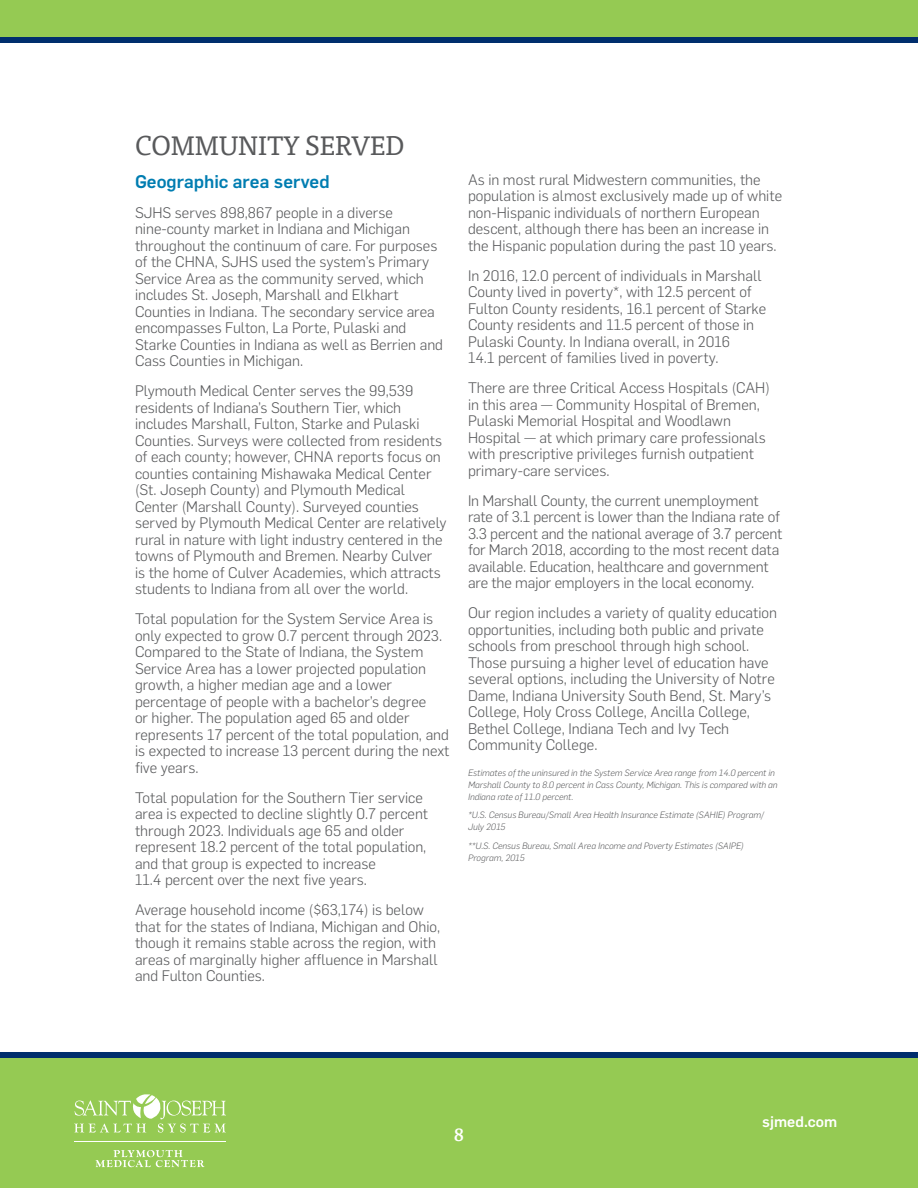
<style>
.page{position:relative;width:918px;height:1188px;background:#fff}
.page>*{position:absolute;margin:0;border:0;box-sizing:border-box;transform-origin:0 0}
.t1{font:27px "Tisa Offc";color:#58595b}
.t2{font:500 18px "Flama";color:#007db1}
.t3{font:500 18px "Tisa Offc";color:#fff}
.t4{font:300 15px/16.5px "Flama";color:#58595b}
.t5{font:500 15px "Flama";color:#fff}
.t6{font:italic 300 9px/12px "Flama";color:#58595b}
</style>
<div class="page">
<div style="left:0;top:1055px;width:918px;height:133px;background:#95ca53"></div>
<hr style="left:75px;top:1141px;width:151px;height:1px;background:#fff">
<svg style="left:74px;top:1094px;width:152px;height:39px"></svg>
<svg style="left:95px;top:1150px;width:109px;height:17px"></svg>
<div style="left:0;top:0;width:918px;height:37px;background:#95ca53"></div>
<div style="left:0;top:37px;width:918px;height:6px;background:#002e6d"></div>
<div style="left:0;top:1052px;width:918px;height:6px;background:#002e6d"></div>
<h1 class="t1" style="left:135px;top:130px;width:271px">COMMUNITY SERVED</h1>
<p class="t2" style="left:135px;top:168px;width:196px">Geographic area served</p>
<p class="t4" style="left:135px;top:203px;width:310px">SJHS serves 898,867 people in a diverse nine-county market in Indiana and Michigan throughout the continuum of care. For purposes of the CHNA, SJHS used the system’s Primary Service Area as the community served, which includes St. Joseph, Marshall and Elkhart Counties in Indiana. The secondary service area encompasses Fulton, La Porte, Pulaski and Starke Counties in Indiana as well as Berrien and Cass Counties in Michigan.</p>
<p class="t4" style="left:135px;top:382px;width:313px">Plymouth Medical Center serves the 99,539 residents of Indiana’s Southern Tier, which includes Marshall, Fulton, Starke and Pulaski Counties. Surveys were collected from residents of each county; however, CHNA reports focus on counties containing Mishawaka Medical Center (St. Joseph County) and Plymouth Medical Center (Marshall County). Surveyed counties served by Plymouth Medical Center are relatively rural in nature with light industry centered in the towns of Plymouth and Bremen. Nearby Culver<br>is the home of Culver Academies, which attracts students to Indiana from all over the world.</p>
<p class="t4" style="left:135px;top:610px;width:316px">Total population for the System Service Area is only expected to grow 0.7 percent through 2023.<br>Compared to the State of Indiana, the System Service Area has a lower projected population growth, a higher median age and a lower percentage of people with a bachelor’s degree<br>or higher. The population aged 65 and older represents 17 percent of the total population, and is expected to increase 13 percent during the next five years.</p>
<p class="t4" style="left:135px;top:788px;width:295px">Total population for the Southern Tier service area is expected to decline slightly 0.7 percent through 2023. Individuals age 65 and older represent 18.2 percent of the total population, and that group is expected to increase<br>11.4 percent over the next five years.</p>
<p class="t4" style="left:135px;top:901px;width:307px">Average household income ($63,174) is below that for the states of Indiana, Michigan and Ohio, though it remains stable across the region, with areas of marginally higher affluence in Marshall and Fulton Counties.</p>
<p class="t4" style="left:468px;top:170px;width:316px">As in most rural Midwestern communities, the population is almost exclusively made up of white non-Hispanic individuals of northern European descent, although there has been an increase in the Hispanic population during the past 10 years.</p>
<p class="t4" style="left:468px;top:266px;width:300px">In 2016, 12.0 percent of individuals in Marshall County lived in poverty*, with 12.5 percent of Fulton County residents, 16.1 percent of Starke County residents and 11.5 percent of those in Pulaski County. In Indiana overall, in 2016<br>14.1 percent of families lived in poverty.</p>
<p class="t4" style="left:468px;top:379px;width:303px">There are three Critical Access Hospitals (CAH) in this area — Community Hospital of Bremen, Pulaski Memorial Hospital and Woodlawn Hospital — at which primary care professionals with prescriptive privileges furnish outpatient primary-care services.</p>
<p class="t4" style="left:468px;top:491px;width:316px">In Marshall County, the current unemployment rate of 3.1 percent is lower than the Indiana rate of 3.3 percent and the national average of 3.7 percent for March 2018, according to the most recent data available. Education, healthcare and government are the major employers in the local economy.</p>
<p class="t4" style="left:468px;top:604px;width:311px">Our region includes a variety of quality education opportunities, including both public and private schools from preschool through high school.<br>Those pursuing a higher level of education have several options, including the University of Notre Dame, Indiana University South Bend, St. Mary’s College, Holy Cross College, Ancilla College, Bethel College, Indiana Tech and Ivy Tech Community College.</p>
<p class="t6" style="left:468px;top:766px;width:311px">Estimates of the uninsured in the System Service Area range from 14.0 percent in<br>Marshall County to 8.0 percent in Cass County, Michigan. This is compared with an<br>Indiana rate of 11.0 percent.</p>
<p class="t6" style="left:468px;top:809px;width:298px">*U.S. Census Bureau/Small Area Health Insurance Estimate (SAHIE) Program/<br>July 2015</p>
<p class="t6" style="left:468px;top:840px;width:277px">**U.S. Census Bureau, Small Area Income and Poverty Estimates (SAIPE)<br>Program, 2015</p>
<p class="t3" style="left:454px;top:1124px;width:12px">8</p>
<p class="t5" style="left:762px;top:1111px;width:76px">sjmed.com</p>
</div>
